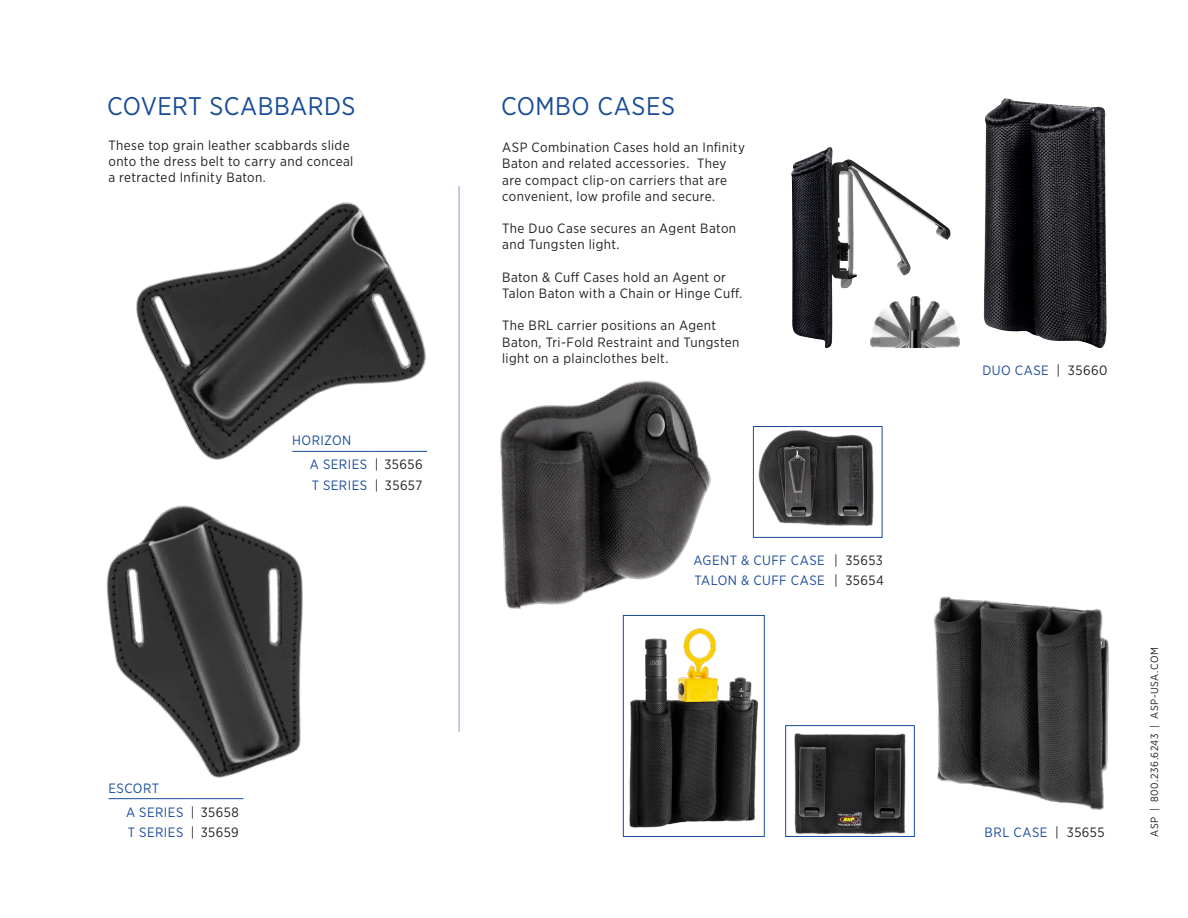
<style>
.page{position:relative;width:1188px;height:918px;background:#fff}
.page>*{position:absolute;margin:0;border:0;box-sizing:border-box;transform-origin:0 0}
.Subhead{font:25.5px "Gotham Narrow";letter-spacing:.015em;color:#184c99}
.Body_Copy{font:13.5px/16.2px "Gotham Narrow";letter-spacing:.03em;color:#231f20}
.Captions_ALL_CAP_8PT{font:13.5px "Gotham Narrow";letter-spacing:.035em;color:#1c4c9a}
.Body_Copy-2{font:13.5px "Gotham Narrow";letter-spacing:.035em;color:#184c99}
.Captions_ALL_CAP_8PT-2{font:13.5px "Gotham Narrow";letter-spacing:.03em;color:#231f20}
.t1{font:10.5px "Gotham Narrow";letter-spacing:.045em;color:#231f20}
.s1{color:#231f20}
</style>
<div class="page">
<hr style="left:459px;top:186px;width:1px;height:546px;background:#1c4c9a">
<img style="left:791px;top:147px;width:159px;height:201px">
<img style="left:984px;top:98px;width:123px;height:250px">
<img style="left:869px;top:290px;width:91px;height:58px">
<img style="left:500px;top:380px;width:211px;height:229px">
<img style="left:758px;top:430px;width:116px;height:96px">
<div style="left:753px;top:426px;width:129px;height:112px;border:1px solid #184c99"></div>
<img style="left:794px;top:733px;width:112px;height:102px">
<div style="left:785px;top:725px;width:130px;height:112px;border:1px solid #184c99"></div>
<img style="left:136px;top:202px;width:292px;height:258px">
<img style="left:106px;top:505px;width:197px;height:273px">
<img style="left:934px;top:596px;width:175px;height:214px">
<img style="left:629px;top:628px;width:130px;height:200px">
<div style="left:623px;top:615px;width:141px;height:222px;border:1px solid #184c99"></div>
<hr style="left:292px;top:451px;width:81px;height:1px;background:#184c99">
<hr style="left:380px;top:451px;width:47px;height:1px;background:#184c99">
<hr style="left:108px;top:798px;width:81px;height:1px;background:#184c99">
<hr style="left:196px;top:798px;width:47px;height:1px;background:#184c99">
<p class="Subhead" style="left:107px;top:90px;width:250px">COVERT SCABBARDS</p>
<p class="Body_Copy" style="left:108px;top:136px;width:246px">These top grain leather scabbards slide onto the dress belt to carry and conceal a retracted Infinity Baton.</p>
<p class="Body_Copy-2" style="left:292px;top:432px;width:61px">HORIZON</p>
<p class="Body_Copy-2" style="left:310px;top:456px;width:59px">A SERIES</p>
<p class="Captions_ALL_CAP_8PT-2" style="left:375px;top:456px;width:50px">| 35656</p>
<p class="Body_Copy-2" style="left:312px;top:477px;width:57px">T SERIES</p>
<p class="Captions_ALL_CAP_8PT-2" style="left:375px;top:477px;width:5px">|</p>
<p class="Body_Copy" style="left:385px;top:477px;width:39px">35657</p>
<p class="Body_Copy-2" style="left:108px;top:780px;width:52px">ESCORT</p>
<p class="Body_Copy-2" style="left:126px;top:804px;width:59px">A SERIES</p>
<p class="Captions_ALL_CAP_8PT-2" style="left:191px;top:804px;width:49px">| 35658</p>
<p class="Body_Copy-2" style="left:128px;top:824px;width:57px">T SERIES</p>
<p class="Captions_ALL_CAP_8PT-2" style="left:191px;top:824px;width:5px">|</p>
<p class="Body_Copy" style="left:201px;top:824px;width:39px">35659</p>
<p class="Subhead" style="left:501px;top:90px;width:176px">COMBO CASES</p>
<p class="Body_Copy" style="left:502px;top:139px;width:244px">ASP Combination Cases hold an Infinity Baton and related accessories. They are compact clip-on carriers that are convenient, low profile and secure.</p>
<p class="Body_Copy" style="left:502px;top:220px;width:236px">The Duo Case secures an Agent Baton and Tungsten light.</p>
<p class="Body_Copy" style="left:502px;top:269px;width:242px">Baton &amp; Cuff Cases hold an Agent or<br>Talon Baton with a Chain or Hinge Cuff.</p>
<p class="Body_Copy" style="left:502px;top:317px;width:239px">The BRL carrier positions an Agent<br>Baton, Tri-Fold Restraint and Tungsten light on a plainclothes belt.</p>
<p class="Captions_ALL_CAP_8PT" style="left:693px;top:552px;width:133px">AGENT &amp; CUFF CASE</p>
<p class="Captions_ALL_CAP_8PT-2" style="left:834px;top:552px;width:5px">|</p>
<p class="Captions_ALL_CAP_8PT-2" style="left:845px;top:552px;width:39px">35653</p>
<p class="Captions_ALL_CAP_8PT" style="left:694px;top:572px;width:132px">TALON &amp; CUFF CASE</p>
<p class="Captions_ALL_CAP_8PT-2" style="left:834px;top:572px;width:5px">|</p>
<p class="Captions_ALL_CAP_8PT-2" style="left:845px;top:572px;width:40px">35654</p>
<p class="Captions_ALL_CAP_8PT" style="left:982px;top:362px;width:127px">DUO CASE <span class="s1">| 35660</span></p>
<p class="Captions_ALL_CAP_8PT" style="left:985px;top:824px;width:121px">BRL CASE <span class="s1">| 35655</span></p>
<p class="t1" style="left:1148px;top:837px;width:191px;rotate:-90deg">ASP | 800.236.6243 | ASP-USA.COM</p>
</div>
